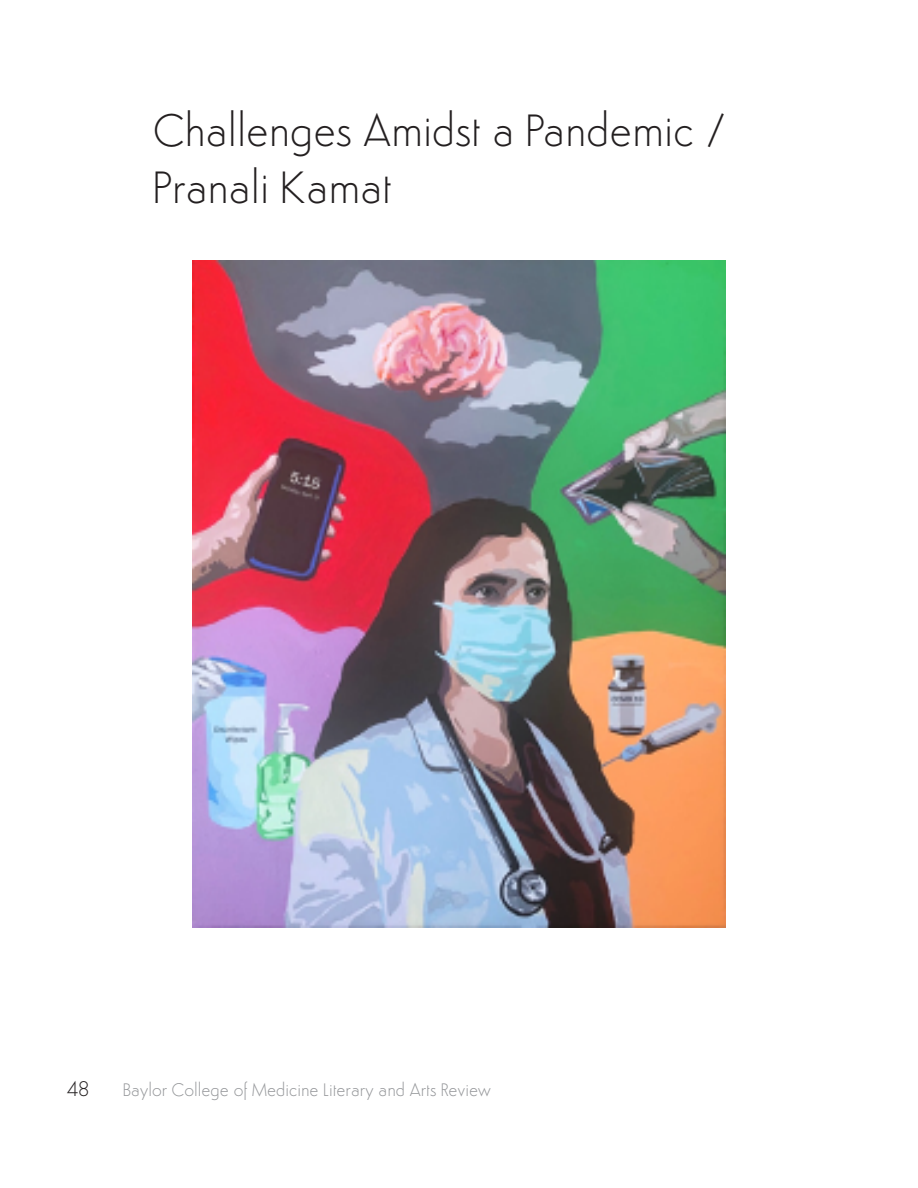
<style>
.page{position:relative;width:918px;height:1188px;background:#fff}
.page>*{position:absolute;margin:0;border:0;box-sizing:border-box;transform-origin:0 0}
.t1{font:300 45px "Semplicita";color:#231f20}
.t2{font:300 21px "Semplicita";color:#231f20}
.t3{font:300 18px "Semplicita";color:#939598}
</style>
<div class="page">
<img style="left:192px;top:261px;width:534px;height:666px">
<p class="t1" style="left:153px;top:103px;width:574px">Challenges Amidst a Pandemic /</p>
<p class="t1" style="left:153px;top:160px;width:240px">Pranali Kamat</p>
<p class="t2" style="left:67px;top:1075px;width:24px">48</p>
<p class="t3" style="left:123px;top:1078px;width:370px">Baylor College of Medicine Literary and Arts Review</p>
</div>
